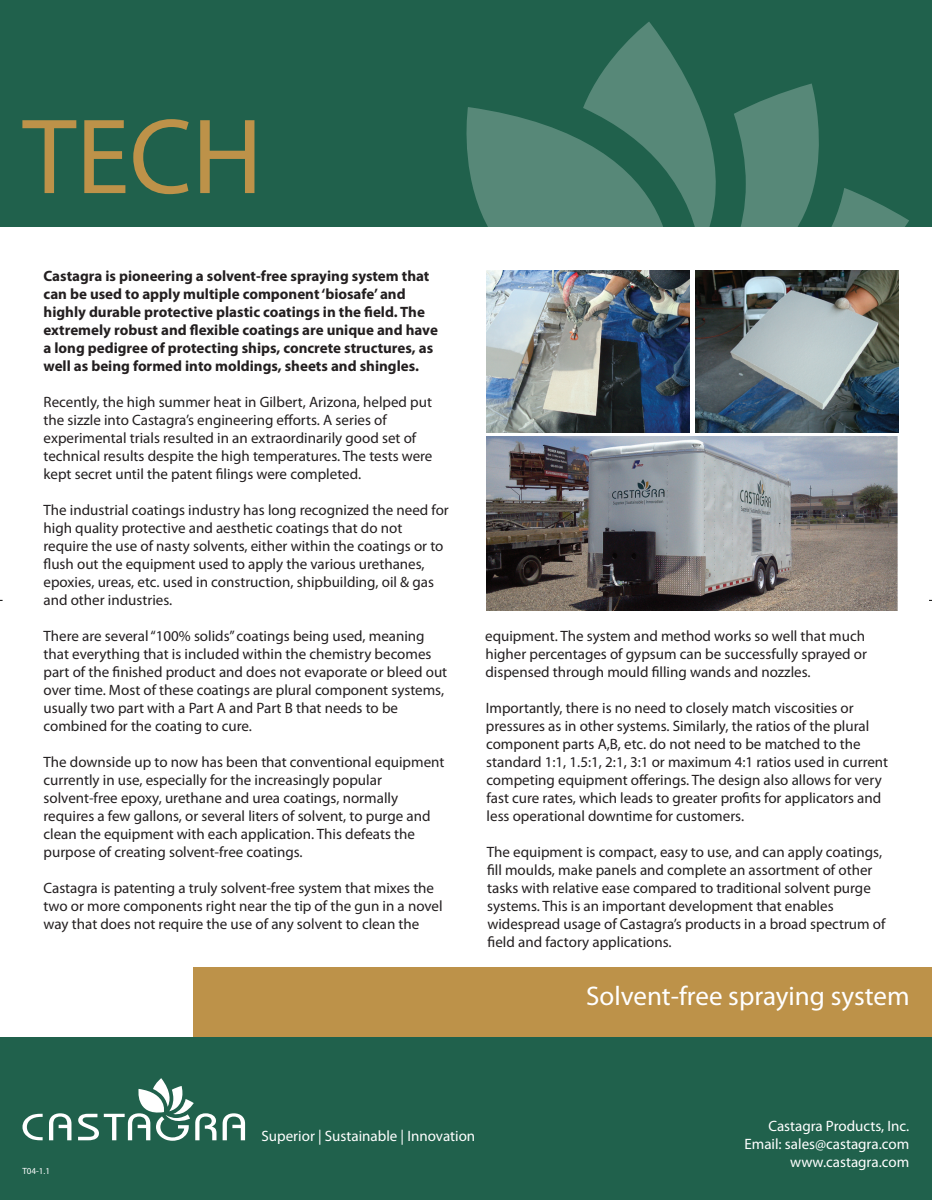
<style>
.page{position:relative;width:932px;height:1200px;background:#fff}
.page>*{position:absolute;margin:0;border:0;box-sizing:border-box;transform-origin:0 0}
.t1{font:108px "Myriad Pro";color:#bd9249}
.t2{font:27px "Myriad Pro";color:#fff}
.t3{font:15px/18px "Myriad Pro";color:#231f20}
.t4{font:700 15px/18px "Myriad Pro";color:#231f20}
.t5{font:15px/18px "Myriad Pro";color:#fff;text-align:right}
.t6{font:9px "Myriad Pro";color:#fff}
</style>
<div class="page">
<div style="left:194px;top:966px;width:737px;height:70px;background:#bd9249"></div>
<div style="left:0;top:0;width:931px;height:226px;background:#20614c"></div>
<div style="left:0;top:1036px;width:931px;height:163px;background:#20614c"></div>
<svg style="left:22px;top:1078px;width:223px;height:62px"></svg>
<svg style="left:583px;top:22px;width:325px;height:288px"></svg>
<svg style="left:466px;top:107px;width:235px;height:203px;fill:#578878"></svg>
<img style="left:486px;top:436px;width:411px;height:174px">
<img style="left:486px;top:270px;width:203px;height:162px">
<img style="left:695px;top:270px;width:203px;height:162px">
<h1 class="t1" style="left:22px;top:98px;width:241px">TECH</h1>
<p class="t4" style="left:44px;top:267px;width:396px">Castagra is pioneering a solvent-free spraying system that can be used to apply multiple component ‘biosafe’ and highly durable protective plastic coatings in the field. The extremely robust and flexible coatings are unique and have a long pedigree of protecting ships, concrete structures, as well as being formed into moldings, sheets and shingles.</p>
<p class="t3" style="left:44px;top:393px;width:390px">Recently, the high summer heat in Gilbert, Arizona, helped put the sizzle into Castagra’s engineering efforts. A series of experimental trials resulted in an extraordinarily good set of technical results despite the high temperatures. The tests were kept secret until the patent filings were completed.</p>
<p class="t3" style="left:44px;top:501px;width:406px">The industrial coatings industry has long recognized the need for high quality protective and aesthetic coatings that do not require the use of nasty solvents, either within the coatings or to flush out the equipment used to apply the various urethanes, epoxies, ureas, etc. used in construction, shipbuilding, oil &amp; gas and other industries.</p>
<p class="t3" style="left:44px;top:627px;width:405px">There are several “100% solids” coatings being used, meaning that everything that is included within the chemistry becomes part of the finished product and does not evaporate or bleed out over time. Most of these coatings are plural component systems, usually two part with a Part A and Part B that needs to be combined for the coating to cure.</p>
<p class="t3" style="left:44px;top:753px;width:402px">The downside up to now has been that conventional equipment currently in use, especially for the increasingly popular solvent-free epoxy, urethane and urea coatings, normally requires a few gallons, or several liters of solvent, to purge and clean the equipment with each application. This defeats the purpose of creating solvent-free coatings.</p>
<p class="t3" style="left:44px;top:879px;width:400px">Castagra is patenting a truly solvent-free system that mixes the two or more components right near the tip of the gun in a novel way that does not require the use of any solvent to clean the</p>
<p class="t3" style="left:485px;top:627px;width:383px">equipment. The system and method works so well that much higher percentages of gypsum can be successfully sprayed or dispensed through mould filling wands and nozzles.</p>
<p class="t3" style="left:485px;top:699px;width:404px">Importantly, there is no need to closely match viscosities or pressures as in other systems. Similarly, the ratios of the plural component parts A,B, etc. do not need to be matched to the standard 1:1, 1.5:1, 2:1, 3:1 or maximum 4:1 ratios used in current competing equipment offerings. The design also allows for very fast cure rates, which leads to greater profits for applicators and less operational downtime for customers.</p>
<p class="t3" style="left:486px;top:843px;width:400px">The equipment is compact, easy to use, and can apply coatings, fill moulds, make panels and complete an assortment of other tasks with relative ease compared to traditional solvent purge systems. This is an important development that enables widespread usage of Castagra’s products in a broad spectrum of field and factory applications.</p>
<h2 class="t2" style="left:586px;top:981px;width:325px">Solvent-free spraying system</h2>
<p class="t6" style="left:22px;top:1166px;width:29px">T04-1.1</p>
<p class="t5" style="left:261px;top:1126px;width:215px">Superior | Sustainable | Innovation</p>
<p class="t5" style="left:744px;top:1116px;width:166px">Castagra Products, Inc.<br>Email: sales@castagra.com www.castagra.com</p>
</div>
